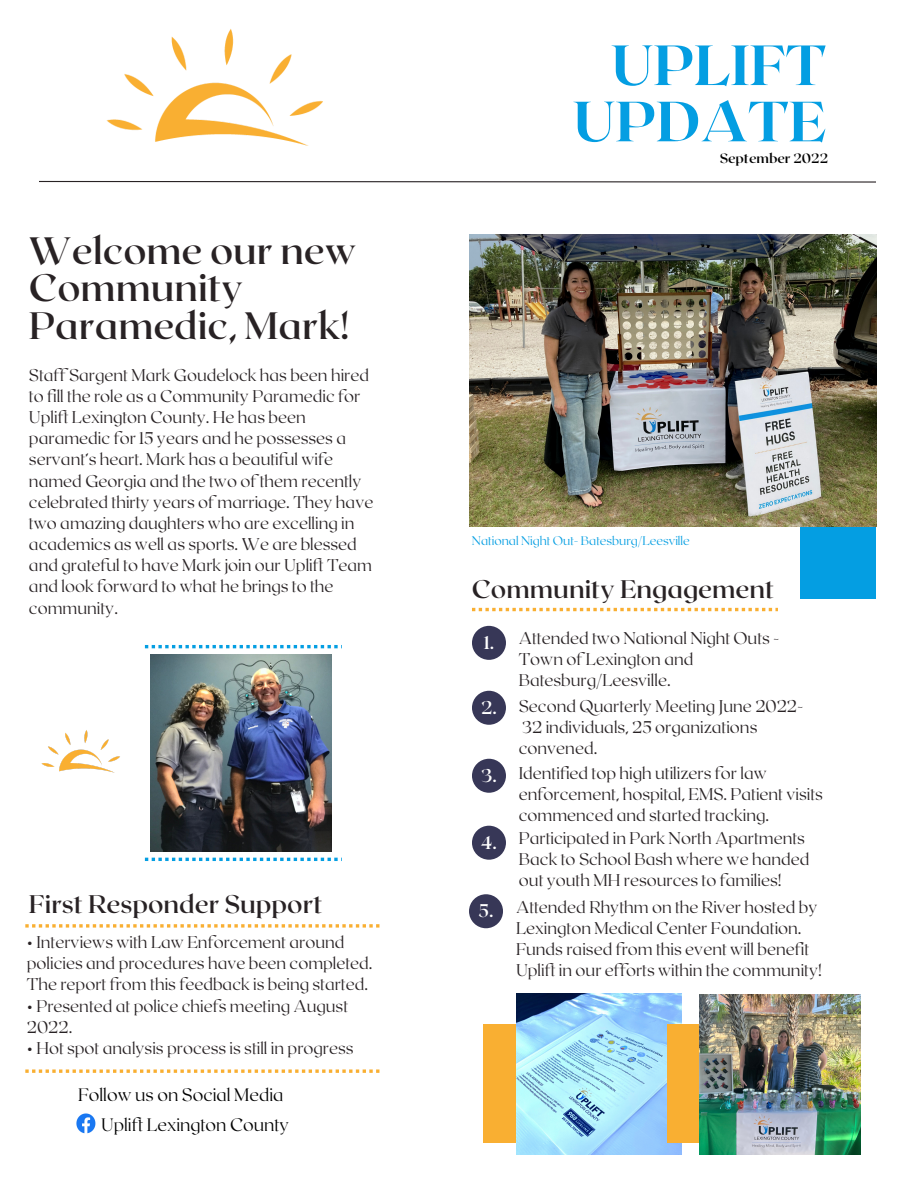
<style>
.page{position:relative;width:918px;height:1188px;background:#fff}
.page>*{position:absolute;margin:0;border:0;box-sizing:border-box;transform-origin:0 0}
.t1{font:800 56.55px "Roxborough CF";color:#049ee2}
.t2{font:600 38.1px/37px "Roxborough CF";color:#282224}
.t3{font:600 25.35px "Roxborough CF";color:#282224}
.t4{font:600 18.3px "Roxborough CF";color:#fff}
.t5{font:100 18px "Roxborough CF";color:#000}
.t6{font:100 16.95px/21.1px "Roxborough CF";color:#282224}
.t7{font:700 13.5px "Roxborough CF";color:#000}
.t8{font:100 12.45px "Roxborough CF";color:#049ee2}
</style>
<div class="page">
<div style="left:800px;top:461px;width:76px;height:137px;background:#049ee2"></div>
<img style="left:469px;top:235px;width:407px;height:291px">
<svg style="left:39px;top:180px;width:837px;height:3px"></svg>
<div style="left:472px;top:626px;width:34px;height:34px;background:#373757;border-radius:50%"></div>
<div style="left:472px;top:759px;width:34px;height:34px;background:#373757;border-radius:50%"></div>
<div style="left:472px;top:691px;width:34px;height:34px;background:#373757;border-radius:50%"></div>
<div style="left:472px;top:826px;width:34px;height:34px;background:#373757;border-radius:50%"></div>
<svg style="left:472px;top:608px;width:306px;height:3px"></svg>
<img style="left:106px;top:29px;width:217px;height:117px">
<img style="left:76px;top:1113px;width:20px;height:21px">
<div style="left:484px;top:1025px;width:65px;height:118px;background:#f9af32"></div>
<img style="left:516px;top:994px;width:166px;height:161px">
<img style="left:151px;top:654px;width:181px;height:197px">
<svg style="left:145px;top:645px;width:197px;height:3px"></svg>
<svg style="left:145px;top:858px;width:197px;height:3px"></svg>
<img style="left:41px;top:730px;width:79px;height:43px">
<svg style="left:25px;top:924px;width:354px;height:4px"></svg>
<svg style="left:25px;top:1069px;width:354px;height:4px"></svg>
<div style="left:469px;top:894px;width:34px;height:34px;background:#373757;border-radius:50%"></div>
<div style="left:667px;top:1025px;width:66px;height:118px;background:#f9af32"></div>
<img style="left:700px;top:995px;width:161px;height:160px">
<p class="t1" style="left:611px;top:29px;width:217px">UPLIFT</p>
<p class="t1" style="left:573px;top:85px;width:255px">UPDATE</p>
<p class="t2" style="left:29px;top:231px;width:329px">Welcome our new<br>Community<br>Paramedic, Mark!</p>
<p class="t6" style="left:29px;top:363px;width:342px">Staff Sargent Mark Goudelock has been hired to fill the role as a Community Paramedic for</p>
<p class="t6" style="left:29px;top:406px;width:346px">Uplift Lexington County. He has been paramedic for 15 years and he possesses a servant’s heart. Mark has a beautiful wife named Georgia and the two of them recently celebrated thirty years of marriage. They have two amazing daughters who are excelling in academics as well as sports. We are blessed and grateful to have Mark join our Uplift Team and look forward to what he brings to the community.</p>
<p class="t7" style="left:720px;top:150px;width:110px">September 2022</p>
<p class="t8" style="left:472px;top:532px;width:219px">National Night Out- Batesburg/Leesville</p>
<p class="t3" style="left:472px;top:572px;width:304px">Community Engagement</p>
<p class="t6" style="left:519px;top:627px;width:262px">Attended two National Night Outs -<br>Town of Lexington and<br>Batesburg/Leesville.</p>
<p class="t6" style="left:519px;top:695px;width:286px">Second Quarterly Meeting June 2022-<br>32 individuals, 25 organizations convened.</p>
<p class="t4" style="left:484px;top:630px;width:12px">1.</p>
<p class="t4" style="left:481px;top:695px;width:17px">2.</p>
<p class="t4" style="left:481px;top:763px;width:17px">3.</p>
<p class="t4" style="left:481px;top:830px;width:18px">4.</p>
<p class="t6" style="left:519px;top:762px;width:306px">Identified top high utilizers for law enforcement, hospital, EMS. Patient visits commenced and started tracking.</p>
<p class="t6" style="left:519px;top:827px;width:292px">Participated in Park North Apartments<br>Back to School Bash where we handed out youth MH resources to families!</p>
<p class="t3" style="left:29px;top:887px;width:295px">First Responder Support</p>
<p class="t6" style="left:516px;top:895px;width:307px">Attended Rhythm on the River hosted by Lexington Medical Center Foundation.<br>Funds raised from this event will benefit Uplift in our efforts within the community!</p>
<p class="t4" style="left:479px;top:899px;width:16px">5.</p>
<p class="t6" style="left:27px;top:931px;width:347px">• Interviews with Law Enforcement around policies and procedures have been completed.<br>The report from this feedback is being started.</p>
<p class="t6" style="left:27px;top:994px;width:323px">• Presented at police chiefs meeting August<br>2022.</p>
<p class="t6" style="left:27px;top:1037px;width:328px">• Hot spot analysis process is still in progress</p>
<p class="t5" style="left:78px;top:1083px;width:207px">Follow us on Social Media</p>
<p class="t5" style="left:101px;top:1113px;width:190px">Uplift Lexington County</p>
</div>
